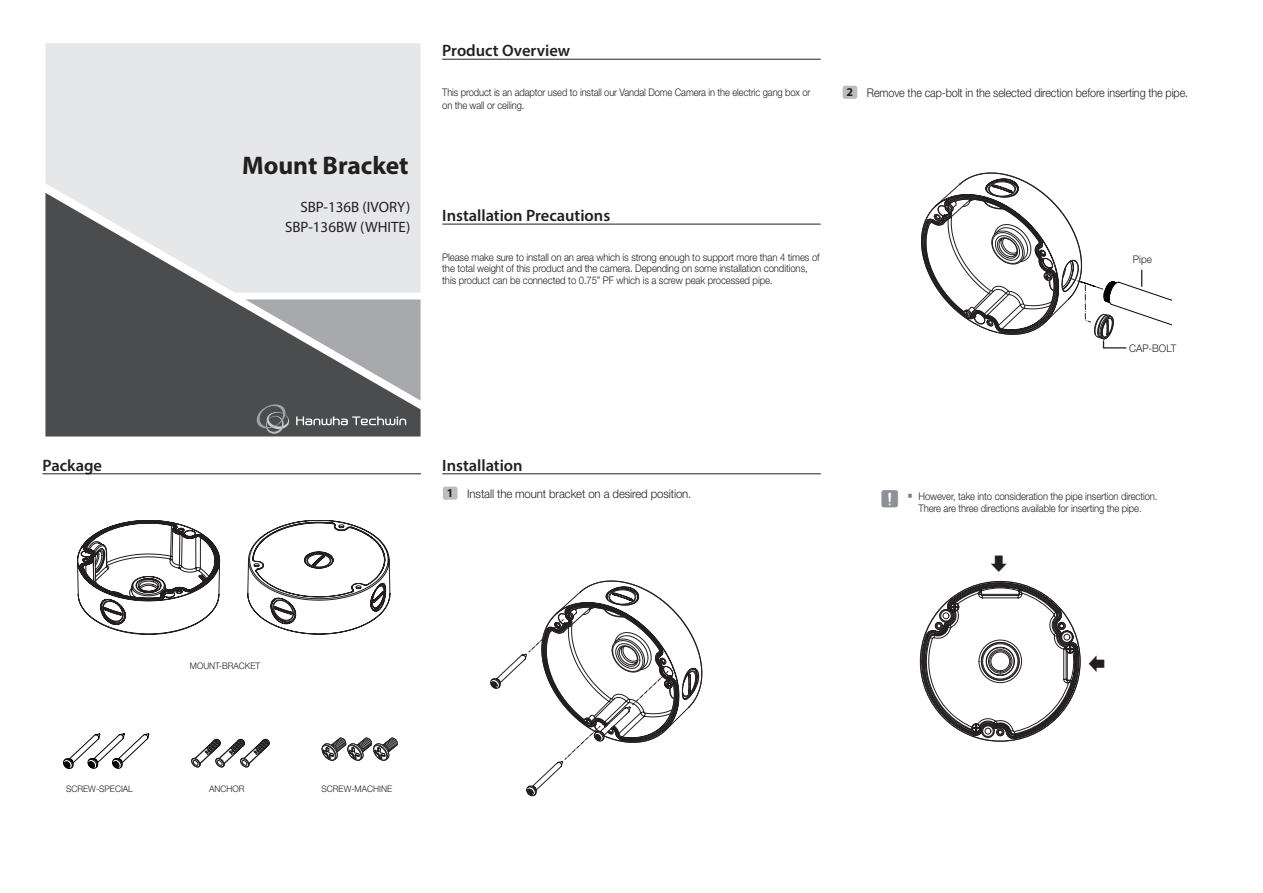
<style>
.page{position:relative;width:1263px;height:893px;background:#fff}
.page>*{position:absolute;margin:0;border:0;box-sizing:border-box;transform-origin:0 0}
.t1{font:700 25.5px "Myriad Pro";color:#231f20}
.t2{font:600 16.5px "Myriad Pro";color:#231f20}
.t3{font:15px/19.5px "Myriad Pro";color:#231f20;text-align:right}
.t4{font:12px "Helvetica Neue Light si";letter-spacing:-.01em;color:#231f20;scale:.9 1}
.t5{font:12px "Helvetica Neue Light si";letter-spacing:-.01em;color:#231f20;scale:.95 1}
.t6{font:10.5px/11.7px "Helvetica Neue Light si";letter-spacing:-.01em;color:#231f20;scale:.91 1}
.t7{font:10.5px/12px "Helvetica Neue Light si";letter-spacing:-.01em;color:#231f20;scale:.9 1}
.t8{font:10.5px/12.6px "Helvetica Neue Light si";letter-spacing:-.01em;color:#231f20;scale:.89 1}
.t9{font:10.5px "Helvetica Neue Light si";letter-spacing:-.01em;color:#231f20;scale:.95 1}
.t10{font:9px "Helvetica Neue Light si";color:#231f20;scale:.95 1}
.s1{font-family:"Myriad Pro";font-weight:700}
.s2{font-family:"SIBD P1400";font-size:19.5px;color:#8d9096}
.s3{font-family:"SI Icon HR755";font-size:12px;color:#808285}
</style>
<div class="page">
<hr style="left:442px;top:59px;width:379px;height:1px;background:#231f20">
<hr style="left:43px;top:474px;width:378px;height:1px;background:#231f20">
<hr style="left:442px;top:224px;width:379px;height:1px;background:#231f20">
<hr style="left:442px;top:474px;width:379px;height:1px;background:#231f20">
<svg style="left:442px;top:486px;width:16px;height:14px"></svg>
<svg style="left:842px;top:85px;width:15px;height:14px"></svg>
<div style="left:45px;top:43px;width:376px;height:150px;background:#e6e7e9"></div>
<svg style="left:45px;top:193px;width:376px;height:243px;background:#929394"></svg>
<svg style="left:245px;top:299px;width:176px;height:135px;background:#7e7f81"></svg>
<svg style="left:921px;top:172px;width:250px;height:177px"></svg>
<svg style="left:77px;top:520px;width:313px;height:114px"></svg>
<svg style="left:63px;top:733px;width:86px;height:36px"></svg>
<svg style="left:321px;top:738px;width:77px;height:23px"></svg>
<svg style="left:191px;top:739px;width:79px;height:29px"></svg>
<svg style="left:490px;top:581px;width:212px;height:216px"></svg>
<svg style="left:919px;top:580px;width:162px;height:162px"></svg>
<h2 class="t2" style="left:43px;top:455px;width:61px">Package</h2>
<h1 class="t1" style="left:242px;top:149px;width:168px">Mount Bracket</h1>
<h3 class="t3" style="left:285px;top:197px;width:127px">SBP-136B (IVORY)<br>SBP-136BW (WHITE)</h3>
<h2 class="t2" style="left:442px;top:40px;width:130px">Product Overview</h2>
<p class="t8" style="left:442px;top:87px;width:415px">This product is an adaptor used to install our Vandal Dome Camera in the electric gang box or on the wall or ceiling.</p>
<p class="t4" style="left:847px;top:85px;width:381px"><span class="s1">2</span> Remove the cap-bolt in the selected direction before inserting the pipe.</p>
<h2 class="t2" style="left:442px;top:205px;width:169px">Installation Precautions</h2>
<p class="t6" style="left:442px;top:252px;width:416px">Please make sure to install on an area which is strong enough to support more than 4 times of the total weight of this product and the camera. Depending on some installation conditions, this product can be connected to 0.75” PF which is a screw peak processed pipe.</p>
<p class="t9" style="left:1133px;top:253px;width:22px">Pipe</p>
<p class="t9" style="left:1129px;top:341px;width:51px">CAP-BOLT</p>
<h2 class="t2" style="left:442px;top:455px;width:82px">Installation</h2>
<p class="t5" style="left:447px;top:486px;width:259px"><span class="s1">1</span> Install the mount bracket on a desired position.</p>
<p class="t7" style="left:918px;top:490px;width:267px;text-indent:-38px"><span class="s2">J</span> <span class="s3">`</span> However, take into consideration the pipe insertion direction.<br>There are three directions available for inserting the pipe.</p>
<p class="t10" style="left:190px;top:660px;width:76px">MOUNT-BRACKET</p>
<p class="t10" style="left:66px;top:783px;width:72px">SCREW-SPECIAL</p>
<p class="t10" style="left:209px;top:783px;width:39px">ANCHOR</p>
<p class="t10" style="left:321px;top:783px;width:76px">SCREW-MACHINE</p>
</div>
